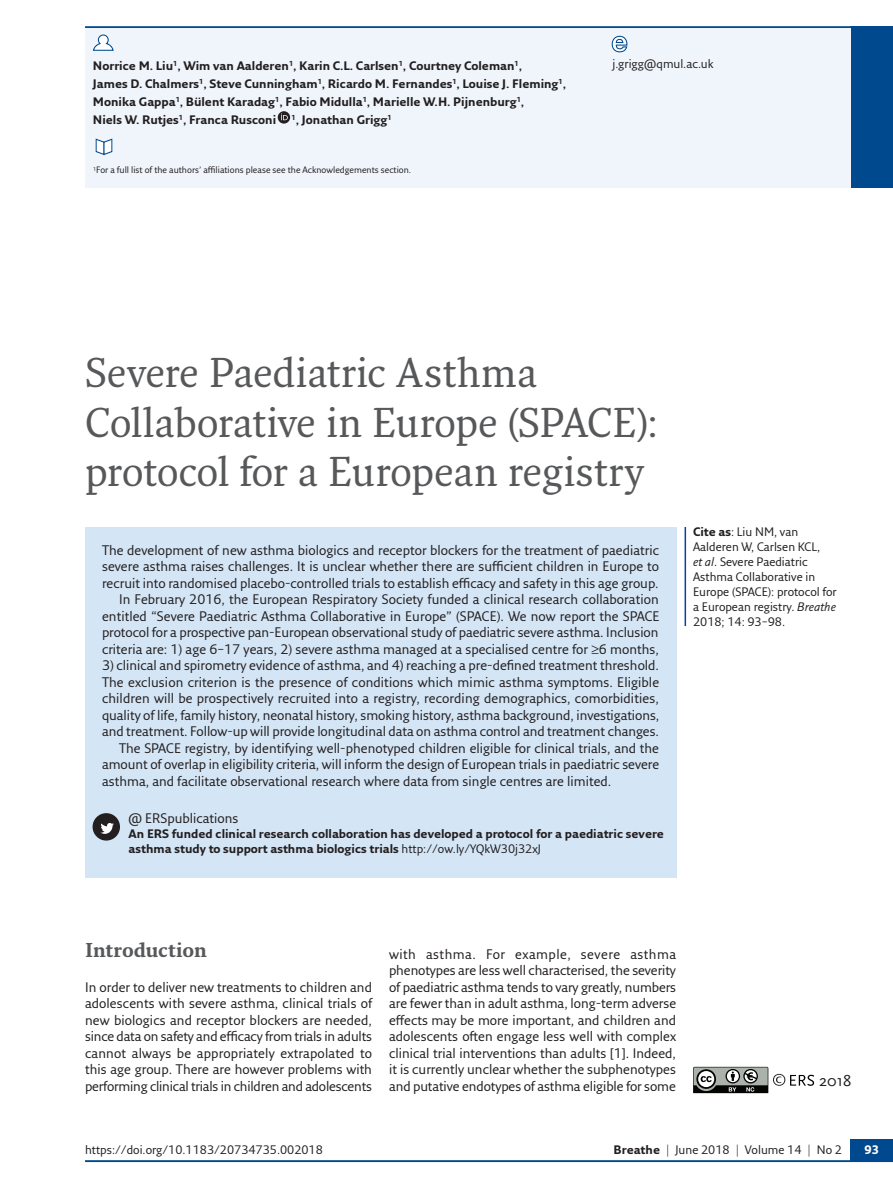
<style>
.page{position:relative;width:893px;height:1191px;background:#fff}
.page>*{position:absolute;margin:0;border:0;box-sizing:border-box;transform-origin:0 0}
.t1{font:40.5px/49.5px "Fresco Std";letter-spacing:-.005em;color:#57585a}
.t2{font:700 19.5px "Fresco Std";color:#57585a}
.t3{font:16.5px "Scala Sans";color:#231f20}
.t4{font:13.5px/16.5px "Fresco Sans Pro";color:#231f20;text-align:justify}
.t5{font:700 12px/18px "Fresco Sans Pro";color:#231f20}
.t6{font:12px/15px "Fresco Sans Pro";color:#231f20}
.t7{font:700 12px "Fresco Sans Pro";color:#fff}
.t8{font:9px "Fresco Sans Pro";color:#231f20}
.s1{font-weight:400}
.s2{font-weight:700}
.s3{font-style:italic}
</style>
<div class="page">
<hr style="left:85px;top:1160px;width:808px;height:2px;background:#01498e">
<div style="left:850px;top:1138px;width:43px;height:23px;background:#01498e"></div>
<hr style="left:85px;top:26px;width:808px;height:2px;background:#01498e">
<div style="left:850px;top:26px;width:43px;height:162px;background:#01498e"></div>
<svg style="left:693px;top:1066px;width:121px;height:27px"></svg>
<div style="left:85px;top:28px;width:765px;height:160px;background:#eff5fb"></div>
<div style="left:85px;top:527px;width:591px;height:351px;background:#d4e5f5"></div>
<svg style="left:278px;top:111px;width:12px;height:13px"></svg>
<svg style="left:281px;top:113px;width:7px;height:7px"></svg>
<div style="left:93px;top:814px;width:26px;height:26px;background:#231f20;border-radius:50%"></div>
<div style="left:93px;top:813px;width:27px;height:27px;border:2px solid #231f20;border-radius:50%"></div>
<div style="left:95px;top:815px;width:23px;height:23px;background:#231f20;border-radius:50%"></div>
<svg style="left:100px;top:823px;width:14px;height:11px"></svg>
<svg style="left:93px;top:34px;width:21px;height:17px"></svg>
<svg style="left:611px;top:35px;width:17px;height:18px"></svg>
<svg style="left:95px;top:138px;width:18px;height:17px"></svg>
<hr style="left:685px;top:527px;width:1px;height:99px;background:#01498e">
<p class="t5" style="left:93px;top:56px;width:431px">Norrice M. Liu<sup>1</sup>, Wim van Aalderen<sup>1</sup>, Karin C.L. Carlsen<sup>1</sup>, Courtney Coleman<sup>1</sup>,</p>
<p class="t6" style="left:612px;top:56px;width:102px">j.grigg@qmul.ac.uk</p>
<p class="t5" style="left:93px;top:74px;width:475px">James D. Chalmers<sup>1</sup>, Steve Cunningham<sup>1</sup>, Ricardo M. Fernandes<sup>1</sup>, Louise J. Fleming<sup>1</sup>,<br>Monika Gappa<sup>1</sup>, Bülent Karadag<sup>1</sup>, Fabio Midulla<sup>1</sup>, Marielle W.H. Pijnenburg<sup>1</sup>,<br>Niels W. Rutjes<sup>1</sup>, Franca Rusconi</p>
<p class="t5" style="left:292px;top:110px;width:101px"><sup>1</sup>, Jonathan Grigg<sup>1</sup></p>
<p class="t8" style="left:93px;top:164px;width:320px"><sup>1</sup>For a full list of the authors’ affiliations please see the Acknowledgements section.</p>
<h1 class="t1" style="left:85px;top:347px;width:575px">Severe Paediatric Asthma<br>Collaborative in Europe (SPACE): protocol for a European registry</h1>
<p class="t4" style="left:102px;top:541px;width:559px;text-align:right">The development of new asthma biologics and receptor blockers for the treatment of paediatric severe asthma raises challenges. It is unclear whether there are sufficient children in Europe to recruit into randomised placebo-controlled trials to establish efficacy and safety in this age group.<br>In February 2016, the European Respiratory Society funded a clinical research collaboration entitled “Severe Paediatric Asthma Collaborative in Europe” (SPACE). We now report the SPACE protocol for a prospective pan-European observational study of paediatric severe asthma. Inclusion criteria are: 1) age 6–17 years, 2) severe asthma managed at a specialised centre for ≥6 months,</p>
<p class="t4" style="left:102px;top:657px;width:558px">3) clinical and spirometry evidence of asthma, and 4) reaching a pre-defined treatment threshold.</p>
<p class="t4" style="left:102px;top:673px;width:559px">The exclusion criterion is the presence of conditions which mimic asthma symptoms. Eligible</p>
<p class="t4" style="left:102px;top:690px;width:558px">children will be prospectively recruited into a registry, recording demographics, comorbidities,</p>
<p class="t4" style="left:102px;top:706px;width:559px">quality of life, family history, neonatal history, smoking history, asthma background, investigations,</p>
<p class="t4" style="left:102px;top:723px;width:558px">and treatment. Follow-up will provide longitudinal data on asthma control and treatment changes.</p>
<p class="t4" style="left:119px;top:739px;width:542px">The SPACE registry, by identifying well-phenotyped children eligible for clinical trials, and the</p>
<p class="t4" style="left:102px;top:756px;width:559px">amount of overlap in eligibility criteria, will inform the design of European trials in paediatric severe</p>
<p class="t4" style="left:102px;top:772px;width:511px">asthma, and facilitate observational research where data from single centres are limited.</p>
<p class="t4" style="left:129px;top:810px;width:111px">@ ERSpublications</p>
<p class="t5" style="left:129px;top:826px;width:537px;line-height:15px">An ERS funded clinical research collaboration has developed a protocol for a paediatric severe asthma study to support asthma biologics trials <span class="s1">http://ow.ly/YQkW30j32xJ</span></p>
<p class="t6" style="left:693px;top:524px;width:145px"><span class="s2">Cite as</span>: Liu NM, van<br>Aalderen W, Carlsen KCL,<br><span class="s3">et al</span>. Severe Paediatric<br>Asthma Collaborative in<br>Europe (SPACE): protocol for a European registry. <span class="s3">Breathe<br></span>2018; 14: 93–98.</p>
<h2 class="t2" style="left:85px;top:938px;width:123px">Introduction</h2>
<p class="t4" style="left:85px;top:978px;width:289px">In order to deliver new treatments to children and adolescents with severe asthma, clinical trials of new biologics and receptor blockers are needed, since data on safety and efficacy from trials in adults cannot always be appropriately extrapolated to this age group. There are however problems with performing clinical trials in children and adolescents</p>
<p class="t4" style="left:389px;top:945px;width:289px">with asthma. For example, severe asthma phenotypes are less well characterised, the severity of paediatric asthma tends to vary greatly, numbers are fewer than in adult asthma, long-term adverse effects may be more important, and children and adolescents often engage less well with complex clinical trial interventions than adults [1]. Indeed, it is currently unclear whether the subphenotypes and putative endotypes of asthma eligible for some</p>
<p class="t3" style="left:819px;top:1071px;width:34px">2018</p>
<p class="t6" style="left:85px;top:1142px;width:239px">https://doi.org/10.1183/20734735.002018</p>
<p class="t6" style="left:614px;top:1142px;width:230px"><span class="s2">Breathe</span> | June 2018 | Volume 14 | No 2</p>
<p class="t7" style="left:864px;top:1142px;width:16px">93</p>
</div>
